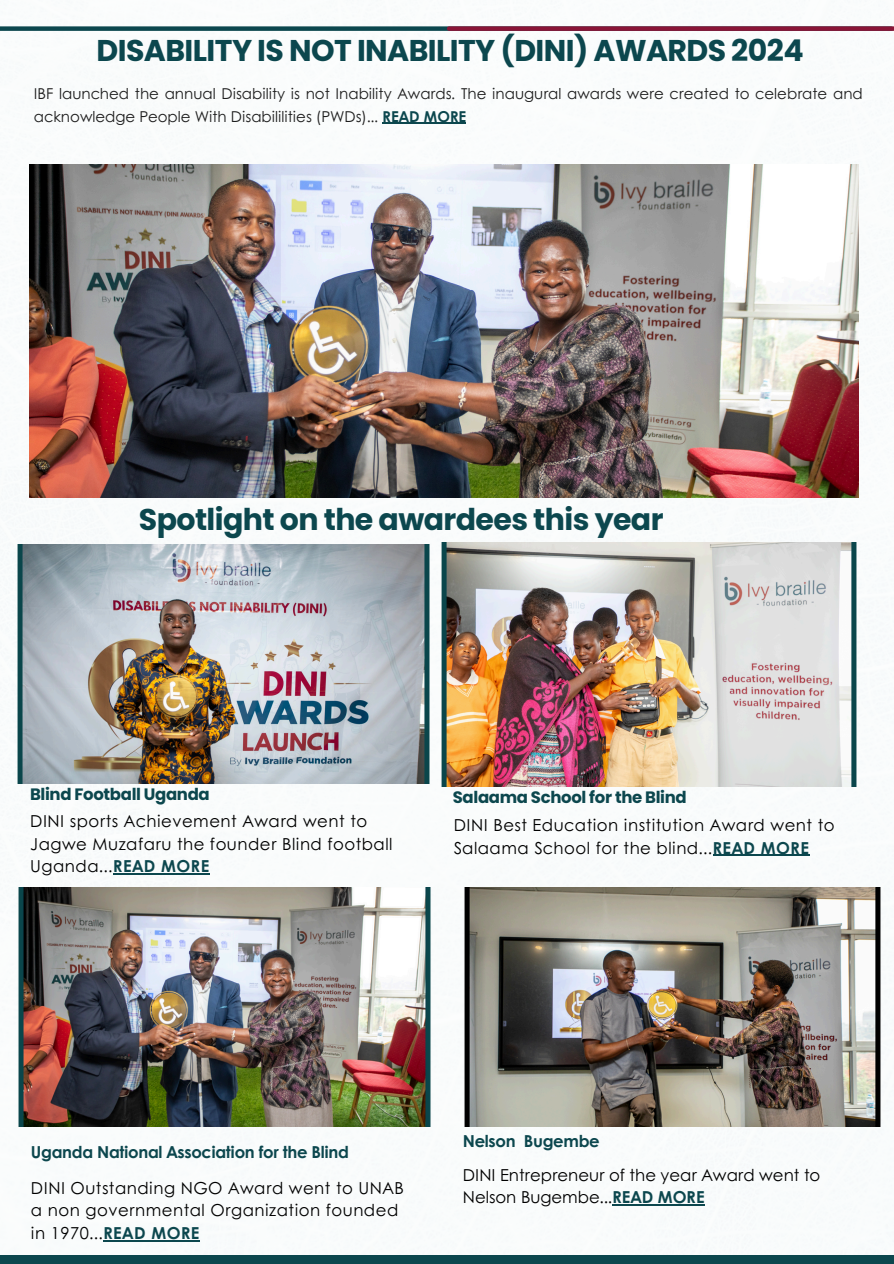
<style>
.page{position:relative;width:894px;height:1264px;background:#fff}
.page>*{position:absolute;margin:0;border:0;box-sizing:border-box;transform-origin:0 0}
.t1{font:700 30px "Poppins";letter-spacing:-.02em;color:#0c474e}
.t2{font:16.5px/22.5px "Century Gothic";letter-spacing:.03em;color:#000}
.t3{font:16.5px/22.5px "Century Gothic";color:#000}
.t4{font:700 16.5px "Century Gothic";letter-spacing:-.02em;color:#0c474e}
.t5{font:700 16.5px "Poppins";letter-spacing:-.02em;color:#0c474e}
.t6{font:15px/22.5px "Century Gothic";color:#1e1e1e}
.s1{font-weight:700;color:#0c474e}
</style>
<div class="page">
<div style="left:0;top:26px;width:891px;height:5px;background:#0c474e"></div>
<div style="left:449px;top:26px;width:444px;height:5px;background:#8a1537"></div>
<img style="left:30px;top:164px;width:828px;height:333px">
<hr style="left:382px;top:123px;width:84px;height:1px;background:#0c474e">
<img style="left:17px;top:545px;width:413px;height:238px">
<hr style="left:113px;top:873px;width:97px;height:1px;background:#0c474e">
<img style="left:441px;top:542px;width:416px;height:244px">
<hr style="left:712px;top:854px;width:97px;height:2px;background:#0c474e">
<img style="left:18px;top:887px;width:413px;height:239px">
<hr style="left:103px;top:1239px;width:97px;height:2px;background:#0c474e">
<img style="left:464px;top:887px;width:417px;height:239px">
<hr style="left:612px;top:1204px;width:92px;height:1px;background:#0c474e">
<div style="left:0;top:1255px;width:893px;height:8px;background:#0c474e"></div>
<p class="t1" style="left:97px;top:30px;width:708px">DISABILITY IS NOT INABILITY (DINI) AWARDS 2024</p>
<p class="t6" style="left:34px;top:82px;width:830px">IBF launched the annual Disability is not Inability Awards. The inaugural awards were created to celebrate and acknowledge People With Disabililities (PWDs)... <span class="s1">READ MORE</span></p>
<p class="t1" style="left:139px;top:498px;width:526px">Spotlight on the awardees this year</p>
<h2 class="t5" style="left:30px;top:782px;width:181px">Blind Football Uganda</h2>
<p class="t2" style="left:30px;top:809px;width:363px">DINI sports Achievement Award went to<br>Jagwe Muzafaru the founder Blind football<br>Uganda...<span class="s1">READ MORE</span></p>
<h3 class="t5" style="left:452px;top:786px;width:235px">Salaama School for the Blind</h3>
<p class="t2" style="left:453px;top:813px;width:382px">DINI Best Education institution Award went to<br>Salaama School for the blind...<span class="s1">READ MORE</span></p>
<p class="t4" style="left:31px;top:1139px;width:319px">Uganda National Association for the Blind</p>
<h3 class="t2" style="left:31px;top:1175px;width:374px">DINI Outstanding NGO Award went to UNAB a non governmental Organization founded in 1970...<span class="s1">READ MORE</span></h3>
<p class="t4" style="left:463px;top:1128px;width:138px">Nelson Bugembe</p>
<p class="t3" style="left:463px;top:1162px;width:359px">DINI Entrepreneur of the year Award went to<br>Nelson Bugembe...<span class="s1">READ MORE</span></p>
</div>
